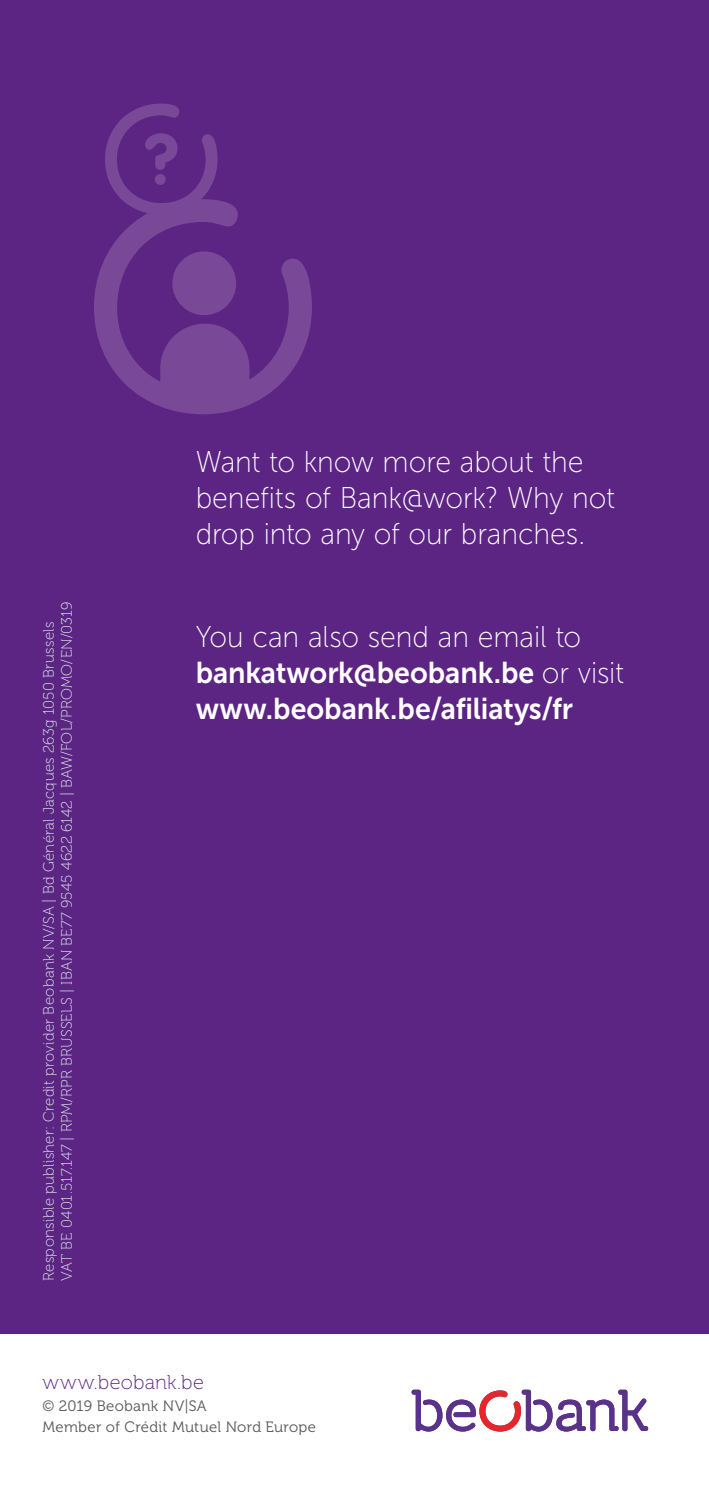
<style>
.page{position:relative;width:709px;height:1489px;background:#fff}
.page>*{position:absolute;margin:0;border:0;box-sizing:border-box;transform-origin:0 0}
.t1{font:30px/36px "Museo Sans 100";letter-spacing:-.005em;color:#fff;scale:.95 1}
.t2{font:30px/36px "Museo Sans 700";letter-spacing:-.005em;color:#fff;scale:.95 1}
.t3{font:20px "Museo 100";letter-spacing:.015em;color:#5c2483}
.t4{font:15px/18px "Museo 100";letter-spacing:.015em;color:#deeced}
.t5{font:15px/21.5px "Museo 300";letter-spacing:.02em;color:#575756}
.s1{font-family:"Museo Sans 100"}
</style>
<div class="page">
<div style="left:0;top:0;width:709px;height:1332px;background:#5c2483"></div>
<svg style="left:94px;top:200px;width:218px;height:214px"></svg>
<svg style="left:105px;top:103px;width:112px;height:112px"></svg>
<svg style="left:411px;top:1389px;width:237px;height:42px"></svg>
<p class="t4" style="left:40px;top:1280px;width:680px;rotate:-90deg">Responsible publisher: Credit provider Beobank NV/SA | Bd Général Jacques 263g 1050 Brussels<br>VAT BE 0401.517.147 | RPM/RPR BRUSSELS | IBAN BE77 9545 4622 6142 | BAW/FOL/PROMO/EN/0319</p>
<h1 class="t1" style="left:196px;top:444px;width:443px">Want to know more about the benefits of Bank@work? Why not drop into any of our branches.</h1>
<h1 class="t1" style="left:196px;top:618px;width:407px">You can also send an email to</h1>
<h1 class="t2" style="left:196px;top:654px;width:452px">bankatwork@beobank.be <span class="s1">or visit </span>www.beobank.be/afiliatys/fr</h1>
<h2 class="t3" style="left:43px;top:1371px;width:163px">www.beobank.be</h2>
<p class="t5" style="left:43px;top:1394px;width:275px">© 2019 Beobank NV|SA<br>Member of Crédit Mutuel Nord Europe</p>
</div>
